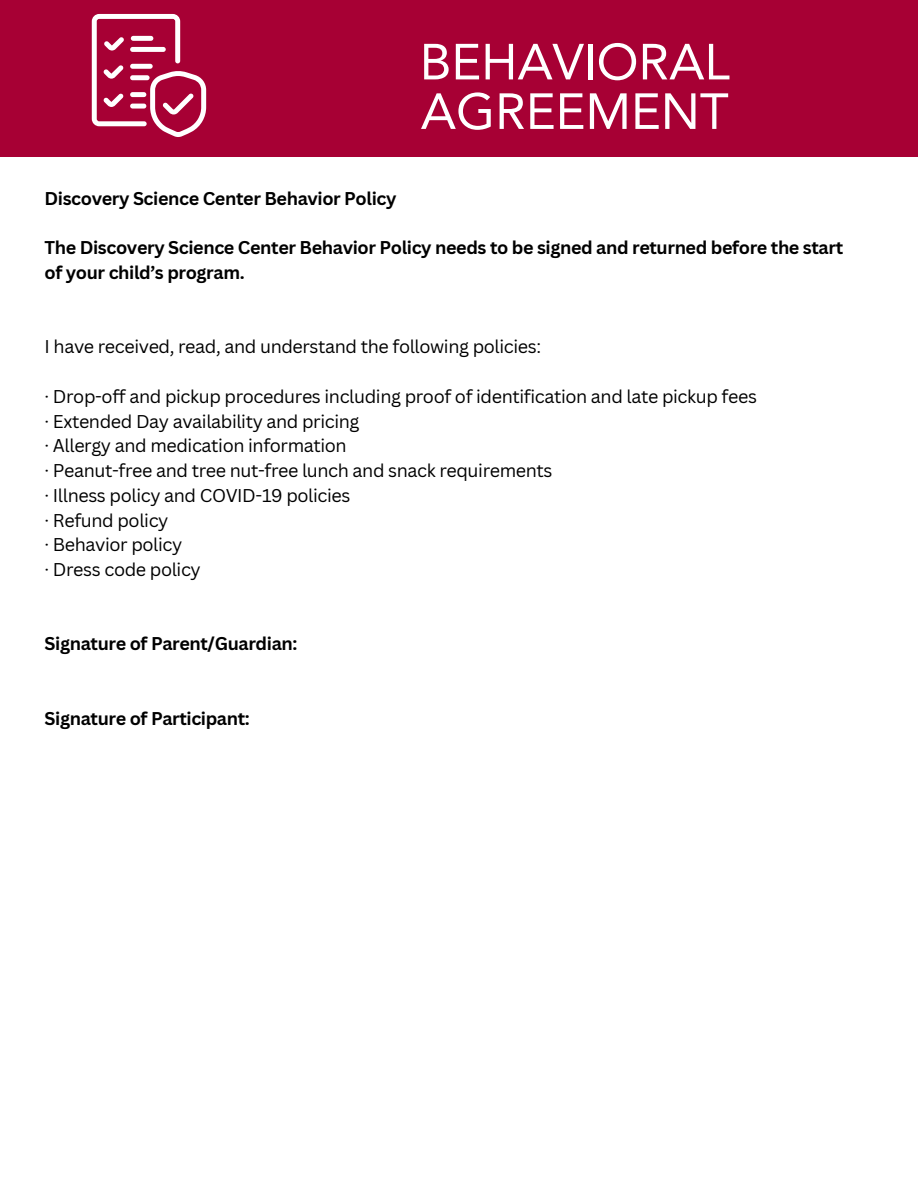
<style>
.page{position:relative;width:918px;height:1188px;background:#fff}
.page>*{position:absolute;margin:0;border:0;box-sizing:border-box;transform-origin:0 0}
.t1{font:50.25px/49.5px "Avenir LT Pro";color:#fff}
.t2{font:18px/24.8px "Canva Sans";letter-spacing:-.02em;color:#000}
.t3{font:700 18px/24.8px "Canva Sans";letter-spacing:-.02em;color:#000}
</style>
<div class="page">
<div style="left:0;top:0;width:918px;height:156px;background:#a70034"></div>
<svg style="left:92px;top:14px;width:114px;height:123px"></svg>
<h1 class="t1" style="left:420px;top:42px;width:311px">BEHAVIORAL<br>AGREEMENT</h1>
<p class="t3" style="left:45px;top:185px;width:353px">Discovery Science Center Behavior Policy</p>
<p class="t3" style="left:45px;top:235px;width:800px">The Discovery Science Center Behavior Policy needs to be signed and returned before the start of your child’s program.</p>
<p class="t2" style="left:45px;top:334px;width:498px">I have received, read, and understand the following policies:</p>
<p class="t2" style="left:45px;top:383px;width:714px">· Drop-off and pickup procedures including proof of identification and late pickup fees · Extended Day availability and pricing<br>· Allergy and medication information<br>· Peanut-free and tree nut-free lunch and snack requirements<br>· Illness policy and COVID-19 policies<br>· Refund policy<br>· Behavior policy<br>· Dress code policy</p>
<p class="t3" style="left:45px;top:631px;width:254px">Signature of Parent/Guardian:</p>
<p class="t3" style="left:45px;top:705px;width:207px">Signature of Participant:</p>
</div>
